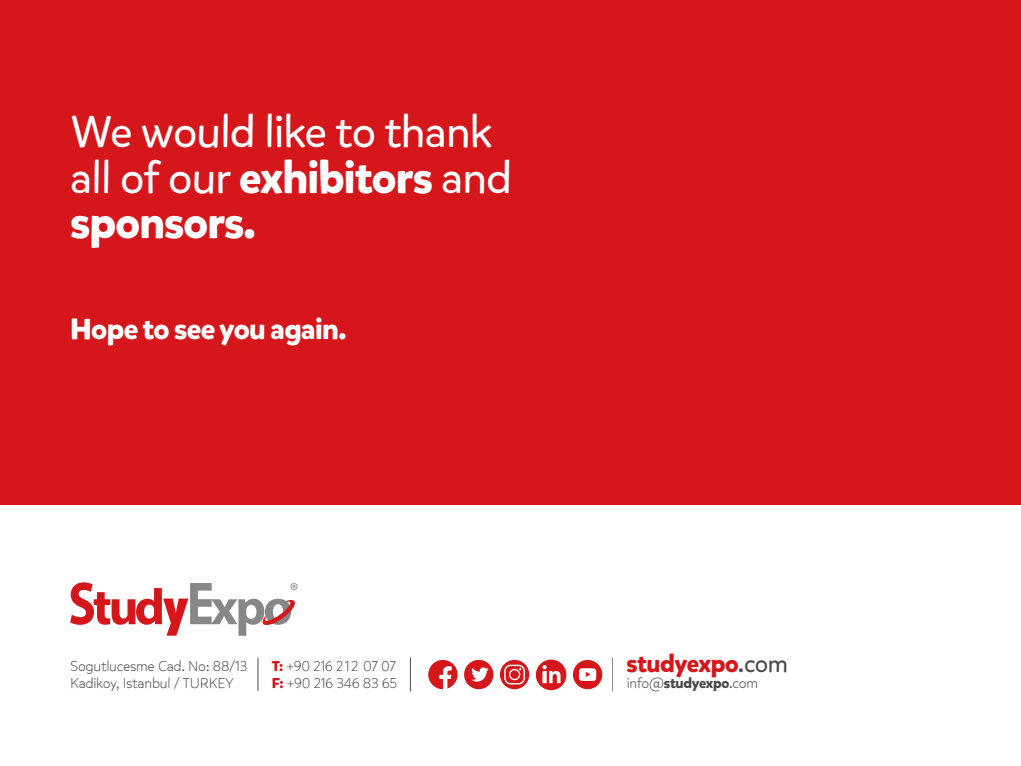
<style>
.page{position:relative;width:1021px;height:766px;background:#fff}
.page>*{position:absolute;margin:0;border:0;box-sizing:border-box;transform-origin:0 0}
.t1{font:44.2px/45.7px "Mikado";letter-spacing:-.02em;color:#fff}
.t2{font:700 28.8px "Mikado";letter-spacing:-.02em;color:#fff}
.t3{font:700 24.4px "Mikado";letter-spacing:-.02em;color:#d5161b}
.t4{font:300 14.2px/17.1px "Mikado";letter-spacing:-.02em;color:#4a4a49}
.s1{font-weight:700}
.s2{font-weight:700;color:#d5161b}
.s3{font-weight:400;color:#4a4a49}
</style>
<div class="page">
<div style="left:0;top:0;width:1020px;height:716px;background:#d5161b"></div>
<div style="left:0;top:505px;width:1020px;height:260px;background:#fff"></div>
<svg style="left:70px;top:582px;width:227px;height:53px"></svg>
<hr style="left:257px;top:657px;width:1px;height:34px;background:#4a4a49">
<hr style="left:410px;top:657px;width:1px;height:34px;background:#4a4a49">
<hr style="left:612px;top:657px;width:1px;height:34px;background:#888788">
<svg style="left:428px;top:659px;width:29px;height:30px"></svg>
<svg style="left:500px;top:659px;width:29px;height:30px"></svg>
<svg style="left:504px;top:664px;width:21px;height:20px"></svg>
<div style="left:464px;top:659px;width:29px;height:30px;background:#d5161b;border-radius:50%"></div>
<svg style="left:471px;top:667px;width:18px;height:14px"></svg>
<div style="left:536px;top:659px;width:30px;height:31px;background:#d5161b;border-radius:50%"></div>
<svg style="left:542px;top:665px;width:18px;height:18px"></svg>
<div style="left:573px;top:659px;width:29px;height:30px;background:#d5161b;border-radius:50%"></div>
<svg style="left:579px;top:668px;width:17px;height:12px"></svg>
<h1 class="t1" style="left:70px;top:109px;width:443px">We would like to thank all of our <span class="s1">exhibitors</span> and <span class="s1">sponsors.</span></h1>
<h2 class="t2" style="left:70px;top:310px;width:278px">Hope to see you again.</h2>
<p class="t4" style="left:70px;top:657px;width:179px">Sogutlucesme Cad. No: 88/13<br>Kadikoy, Istanbul / TURKEY</p>
<p class="t4" style="left:272px;top:657px;width:127px"><span class="s2">T:</span> +90 216 212 07 07<br><span class="s2">F:</span> +90 216 346 83 65</p>
<h3 class="t3" style="left:626px;top:648px;width:163px">studyexpo<span class="s3">.com</span></h3>
<p class="t4" style="left:626px;top:675px;width:133px">info@<span class="s1">studyexpo</span>.com</p>
</div>
